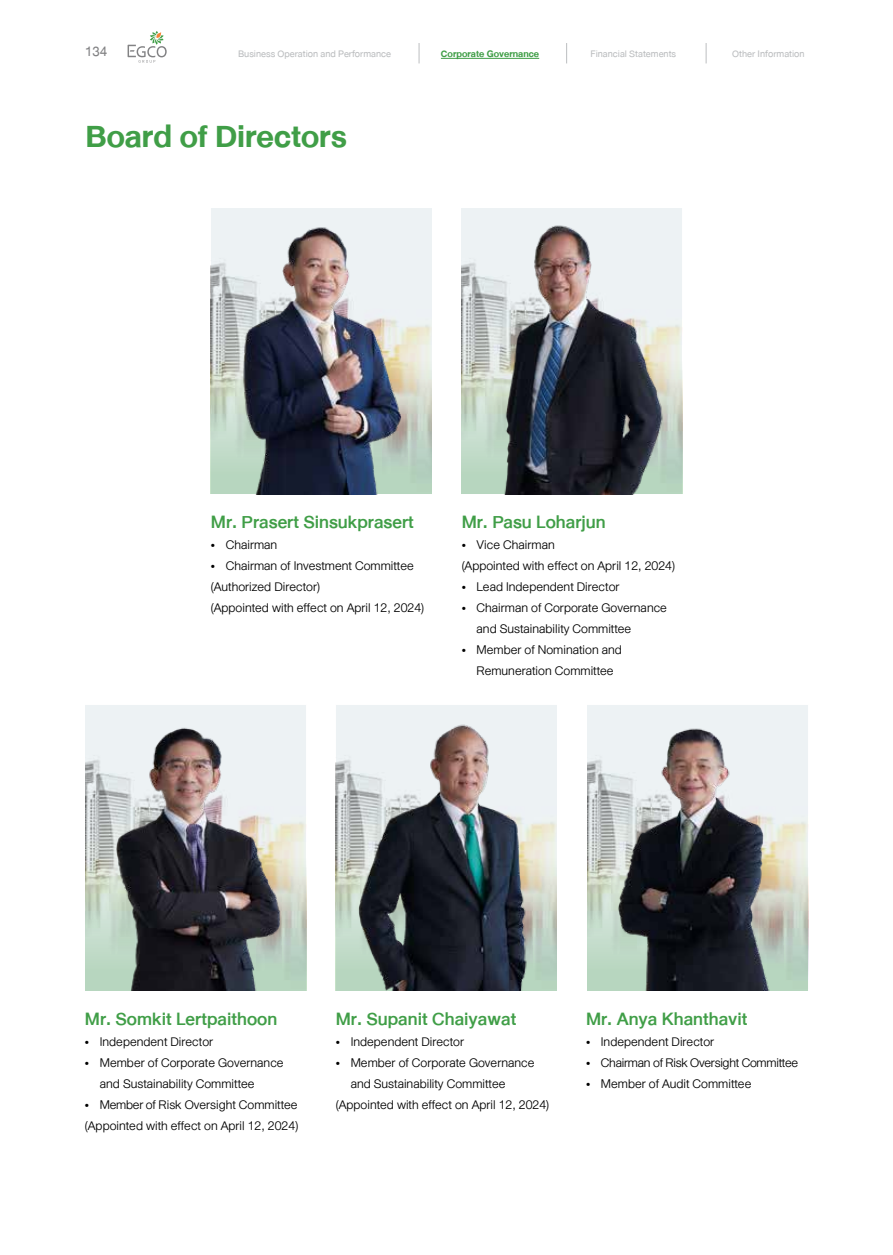
<style>
.page{position:relative;width:893px;height:1255px;background:#fff}
.page>*{position:absolute;margin:0;border:0;box-sizing:border-box;transform-origin:0 0}
.t1{font:700 45px "DB Heavent";color:#409e47}
.t2{font:500 25.5px "DB Heavent";color:#409e47}
.t3{font:19.5px "DB Heavent";color:#828284}
.t4{font:300 18px/21px "DB Heaventt";color:#000}
.t5{font:13.5px "DB Heavent";color:#bcbec0}
.t6{font:700 13.5px "DB Heavent";color:#409e47}
</style>
<div class="page">
<svg style="left:128px;top:31px;width:39px;height:32px"></svg>
<hr style="left:441px;top:58px;width:98px;height:1px;background:#409e47">
<svg style="left:419px;top:43px;width:1px;height:20px"></svg>
<svg style="left:566px;top:43px;width:1px;height:20px"></svg>
<svg style="left:706px;top:43px;width:1px;height:20px"></svg>
<img style="left:587px;top:705px;width:221px;height:152px">
<img style="left:336px;top:705px;width:221px;height:152px">
<img style="left:86px;top:705px;width:220px;height:152px">
<img style="left:461px;top:208px;width:221px;height:152px">
<img style="left:211px;top:208px;width:221px;height:152px">
<svg style="left:461px;top:360px;width:221px;height:134px;background:#c4d5c5"></svg>
<svg style="left:336px;top:857px;width:221px;height:133px;background:#c4d5c5"></svg>
<svg style="left:587px;top:857px;width:221px;height:133px;background:#c5d4c4"></svg>
<svg style="left:211px;top:360px;width:221px;height:134px;background:#c4d4c4"></svg>
<svg style="left:85px;top:857px;width:221px;height:133px;background:#c5d5c6"></svg>
<img style="left:228px;top:208px;width:186px;height:286px">
<img style="left:484px;top:208px;width:183px;height:286px">
<img style="left:90px;top:705px;width:203px;height:285px">
<img style="left:347px;top:705px;width:198px;height:285px">
<img style="left:608px;top:707px;width:177px;height:283px">
<p class="t3" style="left:85px;top:41px;width:24px">134</p>
<p class="t5" style="left:238px;top:46px;width:155px">Business Operation and Performance</p>
<p class="t6" style="left:441px;top:46px;width:100px">Corporate Governance</p>
<p class="t5" style="left:590px;top:46px;width:87px">Financial Statements</p>
<p class="t5" style="left:732px;top:46px;width:74px">Other Information</p>
<h1 class="t1" style="left:85px;top:110px;width:263px">Board of Directors</h1>
<h2 class="t2" style="left:211px;top:507px;width:205px">Mr. Prasert Sinsukprasert</h2>
<p class="t4" style="left:211px;top:534px;width:68px">• Chairman</p>
<p class="t4" style="left:211px;top:555px;width:215px">• Chairman of Investment Committee (Authorized Director)<br>(Appointed with effect on April 12, 2024)</p>
<h2 class="t2" style="left:462px;top:507px;width:146px">Mr. Pasu Loharjun</h2>
<p class="t4" style="left:462px;top:534px;width:215px">• Vice Chairman<br>(Appointed with effect on April 12, 2024)</p>
<p class="t4" style="left:462px;top:576px;width:159px">• Lead Independent Director</p>
<p class="t4" style="left:477px;top:597px;width:192px;text-indent:-15px">• Chairman of Corporate Governance and Sustainability Committee</p>
<p class="t4" style="left:462px;top:639px;width:162px;text-align:center">• Member of Nomination and<br>Remuneration Committee</p>
<h2 class="t2" style="left:85px;top:1004px;width:194px">Mr. Somkit Lertpaithoon</h2>
<p class="t4" style="left:85px;top:1031px;width:130px">• Independent Director</p>
<p class="t4" style="left:100px;top:1052px;width:185px;text-indent:-15px">• Member of Corporate Governance and Sustainability Committee</p>
<p class="t4" style="left:85px;top:1094px;width:215px">• Member of Risk Oversight Committee (Appointed with effect on April 12, 2024)</p>
<h2 class="t2" style="left:336px;top:1004px;width:182px">Mr. Supanit Chaiyawat</h2>
<p class="t4" style="left:336px;top:1031px;width:130px">• Independent Director</p>
<p class="t4" style="left:336px;top:1052px;width:200px">• Member of Corporate Governance</p>
<p class="t4" style="left:351px;top:1073px;width:156px">and Sustainability Committee</p>
<p class="t4" style="left:336px;top:1094px;width:215px">(Appointed with effect on April 12, 2024)</p>
<h2 class="t2" style="left:586px;top:1004px;width:163px">Mr. Anya Khanthavit</h2>
<p class="t4" style="left:586px;top:1031px;width:130px">• Independent Director</p>
<p class="t4" style="left:586px;top:1052px;width:214px">• Chairman of Risk Oversight Committee</p>
<p class="t4" style="left:586px;top:1073px;width:167px">• Member of Audit Committee</p>
</div>
